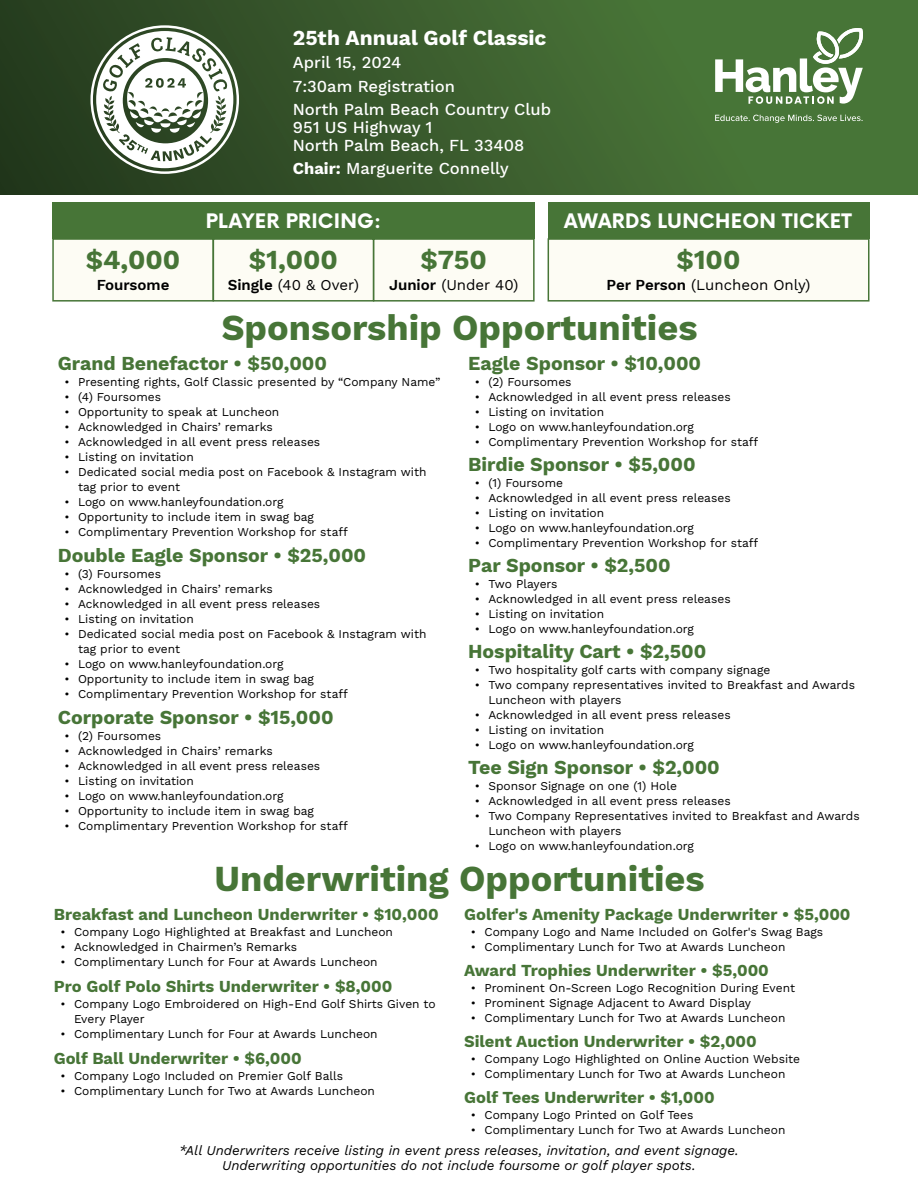
<style>
.page{position:relative;width:918px;height:1188px;background:#fff}
.page>*{position:absolute;margin:0;border:0;box-sizing:border-box;transform-origin:0 0}
.t1{font:700 36px "Work Sans";color:#477537}
.t2{font:700 27px "Work Sans";color:#477537}
.t3{font:700 21px "Work Sans";color:#fff}
.t4{font:700 19.5px "Work Sans";color:#477537}
.t5{font:700 19.5px "Now";letter-spacing:.015em;color:#fff}
.t6{font:700 16.5px "Work Sans";color:#477537}
.t7{font:500 16.5px/18px "Work Sans";color:#fff}
.t8{font:15px "Work Sans";color:#000}
.t9{font:600 15px "Work Sans";color:#000}
.t10{font:italic 13.5px/15px "Work Sans";color:#000;text-align:center}
.t11{font:12px/15px "Work Sans";color:#000}
.s1{font-weight:700}
.s2{font-weight:600}
</style>
<div class="page">
<div style="left:52px;top:202px;width:483px;height:36px;background:#477537"></div>
<div style="left:548px;top:202px;width:322px;height:36px;background:#477537"></div>
<svg style="left:52px;top:238px;width:483px;height:64px"></svg>
<svg style="left:547px;top:238px;width:323px;height:64px"></svg>
<div style="left:0;top:0;width:918px;height:194px;background:linear-gradient(to right,#263b1f,#4e7f3c)"></div>
<svg style="left:715px;top:28px;width:148px;height:76px"></svg>
<svg style="left:715px;top:115px;width:148px;height:8px"></svg>
<svg style="left:90px;top:25px;width:149px;height:149px"></svg>
<p class="t3" style="left:293px;top:26px;width:255px">25th Annual Golf Classic</p>
<p class="t7" style="left:293px;top:54px;width:110px">April 15, 2024</p>
<p class="t7" style="left:293px;top:78px;width:164px">7:30am Registration</p>
<p class="t7" style="left:293px;top:101px;width:260px">North Palm Beach Country Club<br>951 US Highway 1<br>North Palm Beach, FL 33408</p>
<p class="t7" style="left:293px;top:161px;width:218px"><span class="s1">Chair:</span> Marguerite Connelly</p>
<p class="t2" style="left:86px;top:244px;width:96px">$4,000</p>
<p class="t9" style="left:97px;top:276px;width:74px">Foursome</p>
<p class="t5" style="left:206px;top:206px;width:177px">PLAYER PRICING:</p>
<p class="t5" style="left:564px;top:206px;width:289px">AWARDS LUNCHEON TICKET</p>
<p class="t2" style="left:677px;top:244px;width:65px">$100</p>
<p class="t8" style="left:607px;top:273px;width:205px"><span class="s2">Per Person</span> (Luncheon Only)</p>
<p class="t1" style="left:222px;top:307px;width:477px">Sponsorship Opportunities</p>
<p class="t2" style="left:249px;top:244px;width:90px">$1,000</p>
<p class="t8" style="left:228px;top:273px;width:133px"><span class="s2">Single</span> (40 &amp; Over)</p>
<p class="t2" style="left:420px;top:244px;width:68px">$750</p>
<p class="t8" style="left:389px;top:273px;width:131px"><span class="s2">Junior</span> (Under 40)</p>
<p class="t4" style="left:58px;top:352px;width:271px">Grand Benefactor • $50,000</p>
<p class="t11" style="left:65px;top:374px;width:377px">• Presenting rights, Golf Classic presented by “Company Name”</p>
<p class="t11" style="left:65px;top:389px;width:98px">• (4) Foursomes</p>
<p class="t11" style="left:65px;top:404px;width:216px">• Opportunity to speak at Luncheon</p>
<p class="t11" style="left:65px;top:419px;width:210px">• Acknowledged in Chairs’ remarks</p>
<p class="t11" style="left:65px;top:434px;width:257px">• Acknowledged in all event press releases</p>
<p class="t11" style="left:65px;top:449px;width:131px">• Listing on invitation</p>
<p class="t11" style="left:78px;top:464px;width:350px;text-indent:-14px">• Dedicated social media post on Facebook &amp; Instagram with tag prior to event</p>
<p class="t11" style="left:65px;top:494px;width:220px">• Logo on www.hanleyfoundation.org</p>
<p class="t11" style="left:65px;top:509px;width:251px">• Opportunity to include item in swag bag</p>
<p class="t11" style="left:65px;top:524px;width:285px">• Complimentary Prevention Workshop for staff</p>
<p class="t4" style="left:58px;top:544px;width:310px">Double Eagle Sponsor • $25,000</p>
<p class="t11" style="left:65px;top:566px;width:98px">• (3) Foursomes</p>
<p class="t11" style="left:65px;top:581px;width:210px">• Acknowledged in Chairs’ remarks</p>
<p class="t11" style="left:65px;top:596px;width:257px">• Acknowledged in all event press releases</p>
<p class="t11" style="left:65px;top:611px;width:131px">• Listing on invitation</p>
<p class="t11" style="left:78px;top:626px;width:350px;text-indent:-14px">• Dedicated social media post on Facebook &amp; Instagram with tag prior to event</p>
<p class="t11" style="left:65px;top:656px;width:220px">• Logo on www.hanleyfoundation.org</p>
<p class="t11" style="left:65px;top:671px;width:251px">• Opportunity to include item in swag bag</p>
<p class="t11" style="left:65px;top:686px;width:285px">• Complimentary Prevention Workshop for staff</p>
<p class="t4" style="left:58px;top:706px;width:277px">Corporate Sponsor • $15,000</p>
<p class="t11" style="left:65px;top:728px;width:98px">• (2) Foursomes</p>
<p class="t11" style="left:65px;top:743px;width:210px">• Acknowledged in Chairs’ remarks</p>
<p class="t11" style="left:65px;top:758px;width:257px">• Acknowledged in all event press releases</p>
<p class="t11" style="left:65px;top:773px;width:131px">• Listing on invitation</p>
<p class="t11" style="left:65px;top:788px;width:220px">• Logo on www.hanleyfoundation.org</p>
<p class="t11" style="left:65px;top:803px;width:251px">• Opportunity to include item in swag bag</p>
<p class="t11" style="left:65px;top:818px;width:285px">• Complimentary Prevention Workshop for staff</p>
<p class="t4" style="left:468px;top:352px;width:235px">Eagle Sponsor • $10,000</p>
<p class="t11" style="left:475px;top:374px;width:98px">• (2) Foursomes</p>
<p class="t11" style="left:475px;top:389px;width:257px">• Acknowledged in all event press releases</p>
<p class="t11" style="left:475px;top:404px;width:131px">• Listing on invitation</p>
<p class="t11" style="left:475px;top:419px;width:220px">• Logo on www.hanleyfoundation.org</p>
<p class="t11" style="left:475px;top:434px;width:285px">• Complimentary Prevention Workshop for staff</p>
<p class="t4" style="left:468px;top:453px;width:229px">Birdie Sponsor • $5,000</p>
<p class="t11" style="left:475px;top:475px;width:90px">• (1) Foursome</p>
<p class="t11" style="left:475px;top:490px;width:257px">• Acknowledged in all event press releases</p>
<p class="t11" style="left:475px;top:505px;width:131px">• Listing on invitation</p>
<p class="t11" style="left:475px;top:520px;width:220px">• Logo on www.hanleyfoundation.org</p>
<p class="t11" style="left:475px;top:535px;width:285px">• Complimentary Prevention Workshop for staff</p>
<p class="t4" style="left:468px;top:554px;width:204px">Par Sponsor • $2,500</p>
<p class="t11" style="left:475px;top:576px;width:84px">• Two Players</p>
<p class="t11" style="left:475px;top:591px;width:257px">• Acknowledged in all event press releases</p>
<p class="t11" style="left:475px;top:606px;width:131px">• Listing on invitation</p>
<p class="t11" style="left:475px;top:621px;width:220px">• Logo on www.hanleyfoundation.org</p>
<p class="t4" style="left:468px;top:640px;width:240px">Hospitality Cart • $2,500</p>
<p class="t11" style="left:475px;top:662px;width:297px">• Two hospitality golf carts with company signage</p>
<p class="t11" style="left:488px;top:677px;width:368px;text-indent:-14px">• Two company representatives invited to Breakfast and Awards<br>Luncheon with players</p>
<p class="t11" style="left:475px;top:707px;width:257px">• Acknowledged in all event press releases</p>
<p class="t11" style="left:475px;top:722px;width:131px">• Listing on invitation</p>
<p class="t11" style="left:475px;top:737px;width:220px">• Logo on www.hanleyfoundation.org</p>
<p class="t4" style="left:468px;top:756px;width:253px">Tee Sign Sponsor • $2,000</p>
<p class="t11" style="left:475px;top:778px;width:204px">• Sponsor Signage on one (1) Hole</p>
<p class="t11" style="left:475px;top:793px;width:257px">• Acknowledged in all event press releases</p>
<p class="t11" style="left:488px;top:808px;width:373px;text-indent:-14px">• Two Company Representatives invited to Breakfast and Awards<br>Luncheon with players</p>
<p class="t11" style="left:475px;top:838px;width:220px">• Logo on www.hanleyfoundation.org</p>
<p class="t1" style="left:214px;top:858px;width:492px">Underwriting Opportunities</p>
<p class="t6" style="left:54px;top:904px;width:386px">Breakfast and Luncheon Underwriter • $10,000</p>
<p class="t11" style="left:61px;top:924px;width:334px">• Company Logo Highlighted at Breakfast and Luncheon</p>
<p class="t11" style="left:61px;top:939px;width:238px">• Acknowledged in Chairmen’s Remarks</p>
<p class="t11" style="left:61px;top:954px;width:319px">• Complimentary Lunch for Four at Awards Luncheon</p>
<p class="t6" style="left:54px;top:977px;width:340px">Pro Golf Polo Shirts Underwriter • $8,000</p>
<p class="t11" style="left:74px;top:996px;width:363px;text-indent:-14px">• Company Logo Embroidered on High-End Golf Shirts Given to<br>Every Player</p>
<p class="t11" style="left:61px;top:1026px;width:319px">• Complimentary Lunch for Four at Awards Luncheon</p>
<p class="t6" style="left:54px;top:1049px;width:250px">Golf Ball Underwriter • $6,000</p>
<p class="t11" style="left:61px;top:1068px;width:284px">• Company Logo Included on Premier Golf Balls</p>
<p class="t11" style="left:61px;top:1083px;width:316px">• Complimentary Lunch for Two at Awards Luncheon</p>
<p class="t6" style="left:464px;top:904px;width:388px">Golfer's Amenity Package Underwriter • $5,000</p>
<p class="t11" style="left:471px;top:924px;width:354px">• Company Logo and Name Included on Golfer's Swag Bags</p>
<p class="t11" style="left:471px;top:939px;width:316px">• Complimentary Lunch for Two at Awards Luncheon</p>
<p class="t6" style="left:464px;top:960px;width:306px">Award Trophies Underwriter • $5,000</p>
<p class="t11" style="left:471px;top:980px;width:326px">• Prominent On-Screen Logo Recognition During Event</p>
<p class="t11" style="left:471px;top:995px;width:282px">• Prominent Signage Adjacent to Award Display</p>
<p class="t11" style="left:471px;top:1010px;width:316px">• Complimentary Lunch for Two at Awards Luncheon</p>
<p class="t6" style="left:464px;top:1031px;width:294px">Silent Auction Underwriter • $2,000</p>
<p class="t11" style="left:471px;top:1051px;width:331px">• Company Logo Highlighted on Online Auction Website</p>
<p class="t11" style="left:471px;top:1066px;width:316px">• Complimentary Lunch for Two at Awards Luncheon</p>
<p class="t6" style="left:464px;top:1087px;width:252px">Golf Tees Underwriter • $1,000</p>
<p class="t11" style="left:471px;top:1107px;width:224px">• Company Logo Printed on Golf Tees</p>
<p class="t11" style="left:471px;top:1122px;width:316px">• Complimentary Lunch for Two at Awards Luncheon</p>
<p class="t10" style="left:179px;top:1142px;width:561px">*All Underwriters receive listing in event press releases, invitation, and event signage.<br>Underwriting opportunities do not include foursome or golf player spots.</p>
</div>
